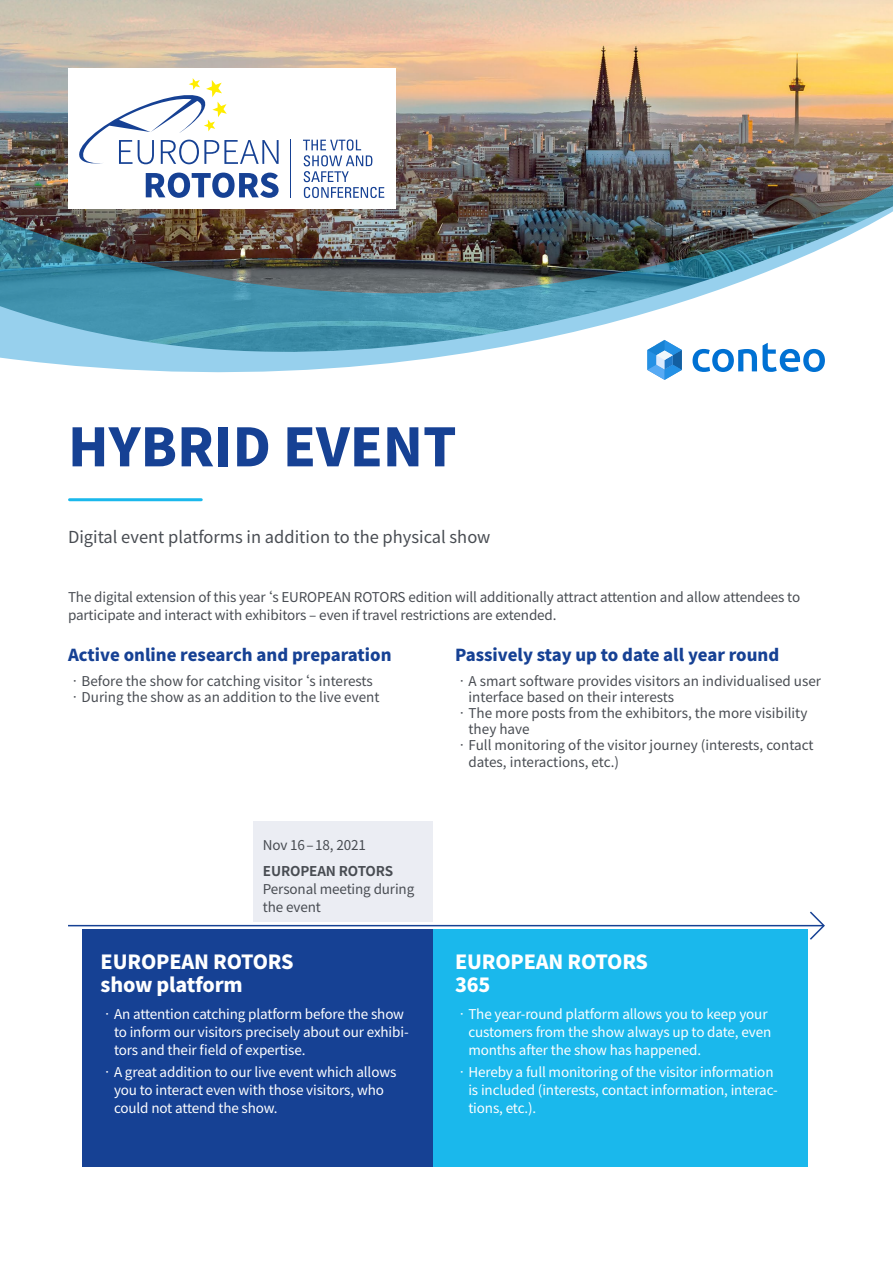
<style>
.page{position:relative;width:893px;height:1263px;background:#fff}
.page>*{position:absolute;margin:0;border:0;box-sizing:border-box;transform-origin:0 0}
.t1{font:900 52.5px "Noto Sans TC";color:#164194}
.t2{font:900 19.5px/23.4px "Noto Sans TC";letter-spacing:-.01em;color:#fff}
.t3{font:900 16.5px "Noto Sans TC";color:#164194}
.t4{font:16.5px "Noto Sans TC";color:#484c52}
.t5{font:13.5px/16.2px "Noto Sans TC";letter-spacing:-.01em;color:#484c52}
.t6{font:13.5px/18px "Noto Sans TC";letter-spacing:-.01em;color:#fff}
.t7{font:700 13.5px "Noto Sans TC";letter-spacing:-.01em;color:#484c52}
</style>
<div class="page">
<img style="left:0;top:0;width:893px;height:185px">
<div style="left:68px;top:68px;width:327px;height:140px;background:#fff"></div>
<svg style="left:303px;top:139px;width:70px;height:44px"></svg>
<svg style="left:146px;top:173px;width:132px;height:12px"></svg>
<hr style="left:290px;top:139px;width:1px;height:59px;background:#164194">
<svg style="left:79px;top:78px;width:200px;height:86px"></svg>
<img style="left:0;top:185px;width:893px;height:21px">
<img style="left:0;top:206px;width:893px;height:167px">
<hr style="left:70px;top:498px;width:131px;height:3px;background:#1ab8ec">
<div style="left:253px;top:821px;width:179px;height:100px;background:#ebedf3"></div>
<div style="left:432px;top:929px;width:376px;height:238px;background:#1ab8ec"></div>
<div style="left:82px;top:929px;width:350px;height:238px;background:#164194"></div>
<svg style="left:808px;top:911px;width:17px;height:29px"></svg>
<hr style="left:68px;top:925px;width:755px;height:1px;background:#164194">
<svg style="left:692px;top:349px;width:65px;height:23px"></svg>
<svg style="left:763px;top:343px;width:62px;height:29px"></svg>
<svg style="left:647px;top:340px;width:35px;height:40px"></svg>
<h1 class="t1" style="left:68px;top:417px;width:390px">HYBRID EVENT</h1>
<p class="t4" style="left:68px;top:528px;width:424px">Digital event platforms in addition to the physical show</p>
<p class="t5" style="left:68px;top:588px;width:734px;line-height:18px">The digital extension of this year‘s EUROPEAN ROTORS edition will additionally attract attention and allow attendees to participate and interact with exhibitors – even if travel restrictions are extended.</p>
<p class="t3" style="left:68px;top:645px;width:325px">Active online research and preparation</p>
<p class="t5" style="left:68px;top:673px;width:306px">•Before the show for catching visitor‘s interests</p>
<p class="t5" style="left:68px;top:689px;width:313px">•During the show as an addition to the live event</p>
<p class="t3" style="left:455px;top:645px;width:326px">Passively stay up to date all year round</p>
<p class="t5" style="left:468px;top:673px;width:354px;text-indent:-14px">•A smart software provides visitors an individualised user interface based on their interests</p>
<p class="t5" style="left:468px;top:705px;width:340px;text-indent:-14px">•The more posts from the exhibitors, the more visibility they have</p>
<p class="t5" style="left:468px;top:738px;width:347px;text-indent:-14px">•Full monitoring of the visitor journey (interests, contact dates, interactions, etc.)</p>
<p class="t5" style="left:263px;top:837px;width:105px">Nov 16–18, 2021</p>
<p class="t7" style="left:263px;top:864px;width:132px">EUROPEAN ROTORS</p>
<p class="t5" style="left:263px;top:881px;width:153px;line-height:18px">Personal meeting during the event</p>
<h2 class="t2" style="left:101px;top:950px;width:195px">EUROPEAN ROTORS show platform</h2>
<p class="t6" style="left:114px;top:1005px;width:296px;text-indent:-13px">•An attention catching platform before the show to inform our visitors precisely about our exhibi&shy;tors and their field of expertise.</p>
<p class="t6" style="left:114px;top:1063px;width:284px;text-indent:-13px">•A great addition to our live event which allows you to interact even with those visitors, who could not attend the show.</p>
<h2 class="t2" style="left:455px;top:950px;width:195px">EUROPEAN ROTORS<br>365</h2>
<p class="t6" style="left:468px;top:1005px;width:304px;text-indent:-13px">•The year-round platform allows you to keep your customers from the show always up to date, even months after the show has happened.</p>
<p class="t6" style="left:468px;top:1063px;width:311px;text-indent:-13px">•Hereby a full monitoring of the visitor information is included (interests, contact information, interac&shy;tions, etc.).</p>
</div>
